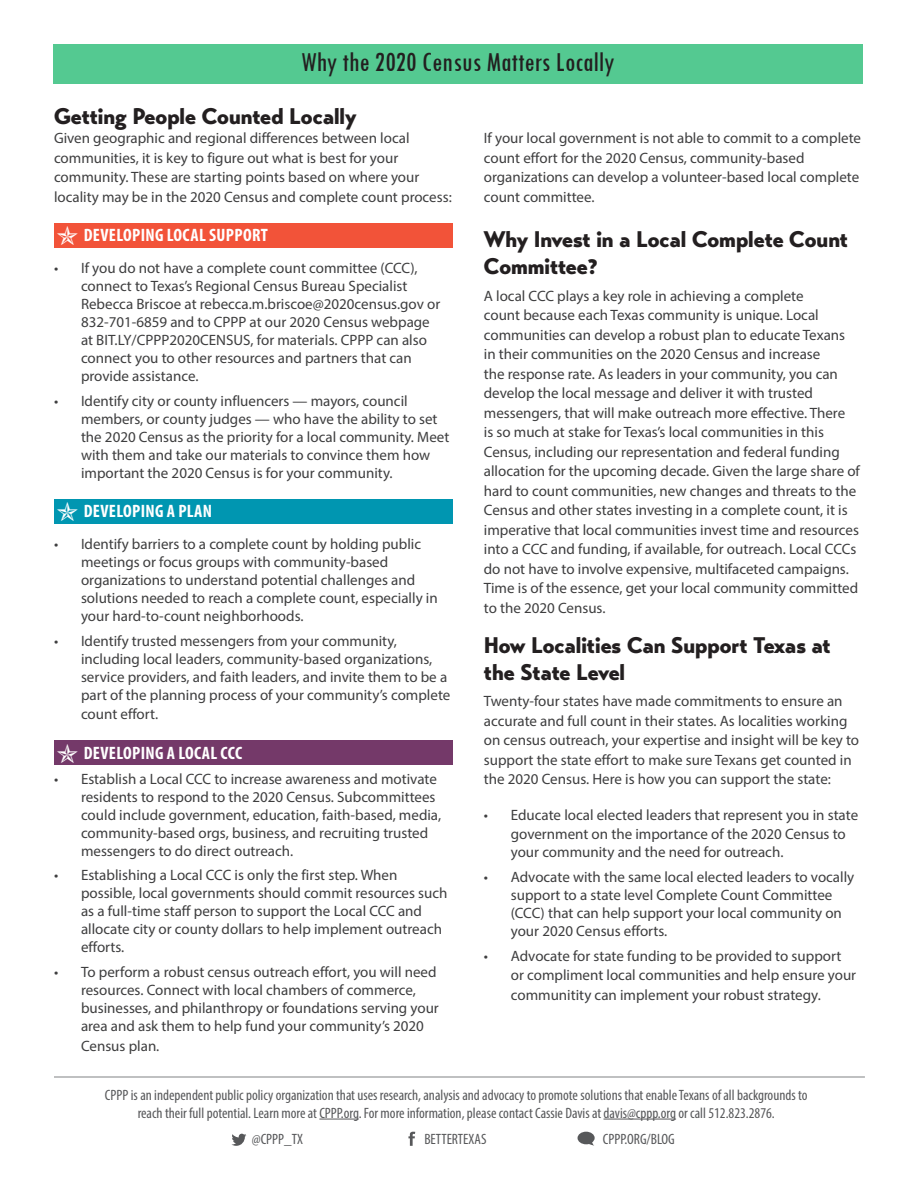
<style>
.page{position:relative;width:918px;height:1188px;background:#fff}
.page>*{position:absolute;margin:0;border:0;box-sizing:border-box;transform-origin:0 0}
.t1{font:condensed 28.5px "Tw Cen";color:#231f20}
.No_Spacing{font:900 22.5px/27px "Transat";color:#231f20}
.Body_Text{font:900 22.5px "Transat";color:#231f20}
.Body_Text-2{font:700 condensed 18px "Myriad Pro";letter-spacing:.02em;color:#fff}
.No_Spacing-2{font:15px/18px "Myriad Pro";color:#3e3e3f}
.Body_Text-3{font:15px/19.5px "Myriad Pro";color:#3e3e3f}
.t2{font:condensed 15px/17.2px "Myriad Pro";color:#57585a;text-align:center}
</style>
<div class="page">
<div style="left:54px;top:741px;width:398px;height:24px;background:#743969"></div>
<div style="left:54px;top:500px;width:399px;height:24px;background:#0096b1"></div>
<div style="left:54px;top:224px;width:399px;height:24px;background:#f25339"></div>
<div style="left:53px;top:44px;width:810px;height:40px;background:#54c991"></div>
<hr style="left:319px;top:1119px;width:40px;height:1px;background:#57585a">
<hr style="left:604px;top:1119px;width:72px;height:1px;background:#57585a">
<svg style="left:578px;top:1132px;width:17px;height:14px"></svg>
<svg style="left:231px;top:1134px;width:15px;height:12px"></svg>
<svg style="left:408px;top:1132px;width:7px;height:14px"></svg>
<hr style="left:54px;top:1077px;width:811px;height:1px;background:#808285">
<p class="t1" style="left:301px;top:45px;width:315px">Why the 2020 Census Matters Locally</p>
<p class="Body_Text" style="left:54px;top:102px;width:304px">Getting People Counted Locally</p>
<p class="Body_Text-3" style="left:54px;top:128px;width:399px">Given geographic and regional differences between local communities, it is key to figure out what is best for your community. These are starting points based on where your locality may be in the 2020 Census and complete count process:</p>
<p class="Body_Text-2" style="left:84px;top:224px;width:186px">DEVELOPING LOCAL SUPPORT</p>
<p class="No_Spacing-2" style="left:81px;top:259px;width:361px;text-indent:-27px">• If you do not have a complete count committee (CCC), connect to Texas’s Regional Census Bureau Specialist Rebecca Briscoe at rebecca.m.briscoe@2020census.gov or 832-701-6859 and to CPPP at our 2020 Census webpage at BIT.LY/CPPP2020CENSUS, for materials. CPPP can also connect you to other resources and partners that can provide assistance.</p>
<p class="No_Spacing-2" style="left:81px;top:391px;width:370px;text-indent:-27px">• Identify city or county influencers — mayors, council members, or county judges — who have the ability to set the 2020 Census as the priority for a local community. Meet with them and take our materials to convince them how important the 2020 Census is for your community.</p>
<p class="Body_Text-2" style="left:84px;top:500px;width:130px">DEVELOPING A PLAN</p>
<p class="No_Spacing-2" style="left:81px;top:535px;width:358px;text-indent:-27px">• Identify barriers to a complete count by holding public meetings or focus groups with community-based organizations to understand potential challenges and solutions needed to reach a complete count, especially in your hard-to-count neighborhoods.</p>
<p class="No_Spacing-2" style="left:81px;top:631px;width:371px;text-indent:-27px">• Identify trusted messengers from your community, including local leaders, community-based organizations, service providers, and faith leaders, and invite them to be a part of the planning process of your community’s complete</p>
<p class="No_Spacing-2" style="left:81px;top:705px;width:79px">count effort.</p>
<p class="Body_Text-2" style="left:84px;top:742px;width:160px">DEVELOPING A LOCAL CCC</p>
<p class="No_Spacing-2" style="left:81px;top:769px;width:362px;text-indent:-27px">• Establish a Local CCC to increase awareness and motivate residents to respond to the 2020 Census. Subcommittees could include government, education, faith-based, media, community-based orgs, business, and recruiting trusted messengers to do direct outreach.</p>
<p class="No_Spacing-2" style="left:81px;top:866px;width:368px;text-indent:-27px">• Establishing a Local CCC is only the first step. When possible, local governments should commit resources such as a full-time staff person to support the Local CCC and allocate city or county dollars to help implement outreach efforts.</p>
<p class="No_Spacing-2" style="left:81px;top:963px;width:359px;text-indent:-27px">• To perform a robust census outreach effort, you will need resources. Connect with local chambers of commerce, businesses, and philanthropy or foundations serving your area and ask them to help fund your community’s 2020</p>
<p class="No_Spacing-2" style="left:81px;top:1036px;width:80px">Census plan.</p>
<p class="Body_Text-3" style="left:484px;top:128px;width:379px">If your local government is not able to commit to a complete count effort for the 2020 Census, community-based organizations can develop a volunteer-based local complete count committee.</p>
<p class="No_Spacing" style="left:484px;top:226px;width:366px">Why Invest in a Local Complete Count<br>Committee?</p>
<p class="No_Spacing-2" style="left:484px;top:286px;width:378px;line-height:19.5px">A local CCC plays a key role in achieving a complete<br>count because each Texas community is unique. Local communities can develop a robust plan to educate Texans in their communities on the 2020 Census and increase<br>the response rate. As leaders in your community, you can develop the local message and deliver it with trusted messengers, that will make outreach more effective. There<br>is so much at stake for Texas’s local communities in this Census, including our representation and federal funding allocation for the upcoming decade. Given the large share of hard to count communities, new changes and threats to the Census and other states investing in a complete count, it is imperative that local communities invest time and resources into a CCC and funding, if available, for outreach. Local CCCs do not have to involve expensive, multifaceted campaigns.<br>Time is of the essence, get your local community committed to the 2020 Census.</p>
<p class="No_Spacing" style="left:484px;top:632px;width:349px">How Localities Can Support Texas at the State Level</p>
<p class="No_Spacing-2" style="left:484px;top:691px;width:377px;line-height:19.5px">Twenty-four states have made commitments to ensure an accurate and full count in their states. As localities working on census outreach, your expertise and insight will be key to support the state effort to make sure Texans get counted in the 2020 Census. Here is how you can support the state:</p>
<p class="No_Spacing-2" style="left:511px;top:805px;width:349px;line-height:19.5px;text-indent:-27px">• Educate local elected leaders that represent you in state government on the importance of the 2020 Census to</p>
<p class="No_Spacing-2" style="left:511px;top:843px;width:274px">your community and the need for outreach.</p>
<p class="No_Spacing-2" style="left:511px;top:868px;width:345px;text-indent:-27px">• Advocate with the same local elected leaders to vocally support to a state level Complete Count Committee (CCC) that can help support your local community on your 2020 Census efforts.</p>
<p class="No_Spacing-2" style="left:511px;top:946px;width:347px;line-height:19.5px;text-indent:-27px">• Advocate for state funding to be provided to support or compliment local communities and help ensure your communitity can implement your robust strategy.</p>
<p class="t2" style="left:105px;top:1087px;width:704px">CPPP is an independent public policy organization that uses research, analysis and advocacy to promote solutions that enable Texans of all backgrounds to reach their full potential. Learn more at CPPP.org. For more information, please contact Cassie Davis at davis@cppp.org or call 512.823.2876.</p>
<p class="t2" style="left:252px;top:1130px;width:53px">@CPPP_TX</p>
<p class="t2" style="left:424px;top:1130px;width:64px">BETTERTEXAS</p>
<p class="t2" style="left:603px;top:1130px;width:73px">CPPP.ORG/BLOG</p>
</div>
